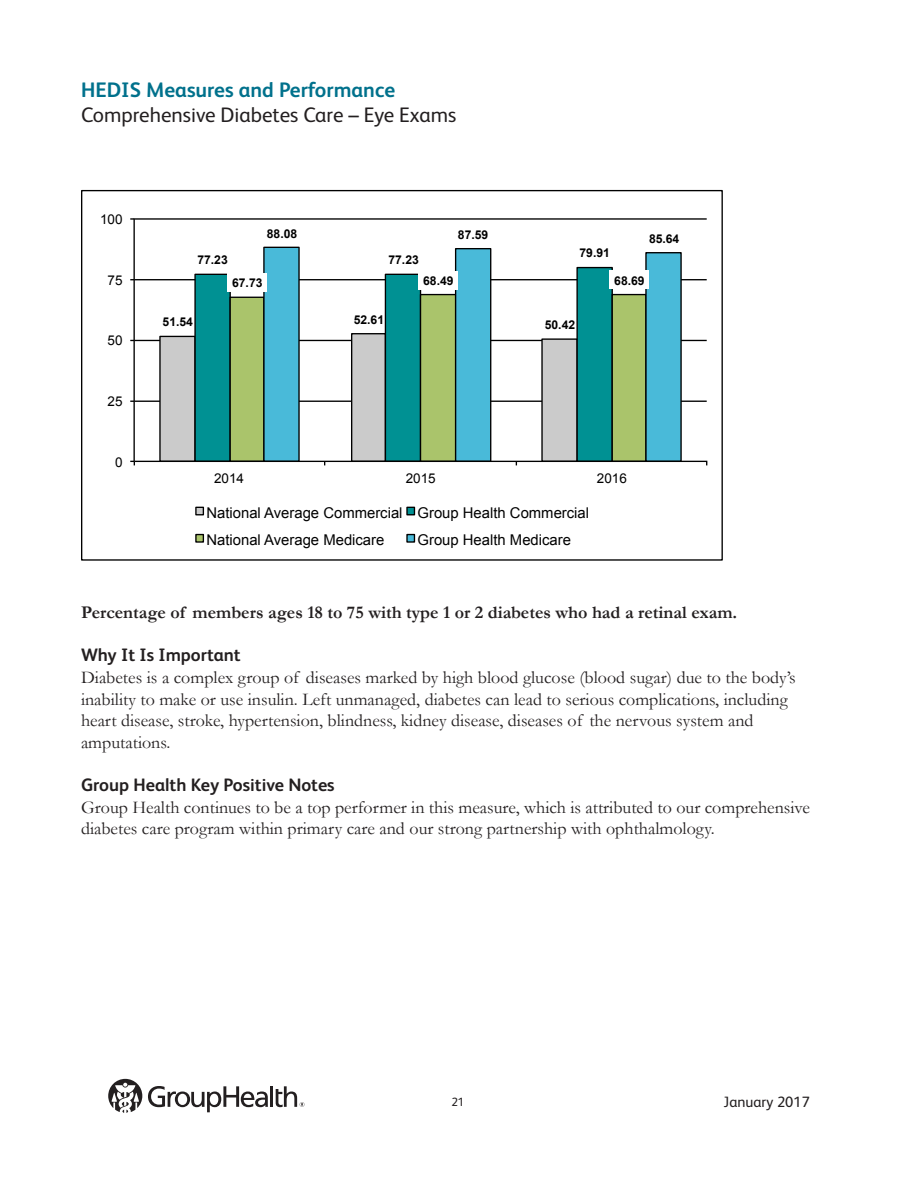
<style>
.page{position:relative;width:918px;height:1188px;background:#fff}
.page>*{position:absolute;margin:0;border:0;box-sizing:border-box;transform-origin:0 0}
.t1{font:21px "FS Albert";color:#231f20}
.t2{font:700 21px "FS Albert";color:#00718c}
.t3{font:18px/21.6px "Garamond";color:#231f20}
.t4{font:700 18px "Garamond";color:#231f20}
.t5{font:700 18px "FS Albert";color:#231f20}
.t6{font:15px "FS Albert";color:#231f20}
.t7{font:14.85px/27.2px "Arial";color:#000}
.t8{font:13.5px "Arial";color:#000}
.t9{font:700 12.15px "Arial";color:#000}
.t10{font:12px "FS Albert";color:#231f20}
</style>
<div class="page">
<hr style="left:134px;top:401px;width:573px;height:1px;background:#000">
<hr style="left:134px;top:340px;width:573px;height:1px;background:#000">
<hr style="left:134px;top:279px;width:573px;height:1px;background:#000">
<hr style="left:134px;top:218px;width:573px;height:2px;background:#000">
<svg style="left:159px;top:335px;width:35px;height:126px;background:#c0c0c0"></svg>
<svg style="left:194px;top:273px;width:37px;height:188px;background:#038a8c"></svg>
<svg style="left:229px;top:293px;width:34px;height:168px;background:#a0b968"></svg>
<svg style="left:263px;top:246px;width:419px;height:215px"></svg>
<hr style="left:133px;top:218px;width:2px;height:243px;background:#000">
<hr style="left:134px;top:461px;width:573px;height:1px;background:#000">
<div style="left:384px;top:250px;width:39px;height:18px;background:#fff"></div>
<div style="left:575px;top:243px;width:39px;height:19px;background:#fff"></div>
<div style="left:228px;top:273px;width:39px;height:18px;background:#fff"></div>
<div style="left:419px;top:271px;width:39px;height:19px;background:#fff"></div>
<div style="left:610px;top:270px;width:39px;height:19px;background:#fff"></div>
<div style="left:196px;top:507px;width:7px;height:8px;background:#cbcbcb"></div>
<div style="left:195px;top:507px;width:9px;height:8px;border:1px solid #000"></div>
<div style="left:407px;top:507px;width:7px;height:8px;background:#009193"></div>
<div style="left:406px;top:507px;width:9px;height:8px;border:1px solid #000"></div>
<div style="left:196px;top:535px;width:7px;height:7px;background:#aac46b"></div>
<div style="left:195px;top:534px;width:9px;height:9px;border:1px solid #000"></div>
<div style="left:407px;top:535px;width:7px;height:7px;background:#49bad9"></div>
<div style="left:406px;top:534px;width:9px;height:9px;border:1px solid #000"></div>
<svg style="left:108px;top:1079px;width:34px;height:34px"></svg>
<hr style="left:270px;top:1086px;width:3px;height:21px;background:#231f20">
<svg style="left:148px;top:1086px;width:120px;height:26px"></svg>
<svg style="left:276px;top:1086px;width:28px;height:21px"></svg>
<p class="t2" style="left:81px;top:76px;width:316px">HEDIS Measures and Performance</p>
<p class="t1" style="left:81px;top:101px;width:377px">Comprehensive Diabetes Care – Eye Exams</p>
<p class="t8" style="left:100px;top:210px;width:24px">100</p>
<p class="t8" style="left:108px;top:271px;width:17px">75</p>
<p class="t8" style="left:108px;top:332px;width:17px">50</p>
<p class="t8" style="left:108px;top:392px;width:17px">25</p>
<p class="t8" style="left:115px;top:453px;width:9px">0</p>
<p class="t9" style="left:267px;top:225px;width:32px">88.08</p>
<p class="t9" style="left:458px;top:226px;width:32px">87.59</p>
<p class="t9" style="left:197px;top:252px;width:32px">77.23</p>
<p class="t9" style="left:388px;top:252px;width:32px">77.23</p>
<p class="t9" style="left:580px;top:245px;width:32px">79.91</p>
<p class="t9" style="left:649px;top:231px;width:32px">85.64</p>
<p class="t9" style="left:232px;top:275px;width:32px">67.73</p>
<p class="t9" style="left:423px;top:273px;width:32px">68.49</p>
<p class="t9" style="left:614px;top:272px;width:32px">68.69</p>
<p class="t9" style="left:163px;top:314px;width:32px">51.54</p>
<p class="t9" style="left:354px;top:311px;width:32px">52.61</p>
<p class="t9" style="left:545px;top:317px;width:32px">50.42</p>
<p class="t8" style="left:214px;top:469px;width:32px">2014</p>
<p class="t8" style="left:406px;top:469px;width:32px">2015</p>
<p class="t8" style="left:597px;top:469px;width:32px">2016</p>
<p class="t7" style="left:206px;top:499px;width:384px">National Average Commercial Group Health Commercial<br>National Average Medicare</p>
<p class="t7" style="left:418px;top:526px;width:155px">Group Health Medicare</p>
<p class="t4" style="left:81px;top:602px;width:658px">Percentage of members ages 18 to 75 with type 1 or 2 diabetes who had a retinal exam.</p>
<p class="t5" style="left:81px;top:643px;width:161px">Why It Is Important</p>
<p class="t3" style="left:81px;top:666px;width:716px">Diabetes is a complex group of diseases marked by high blood glucose (blood sugar) due to the body’s inability to make or use insulin. Left unmanaged, diabetes can lead to serious complications, including heart disease, stroke, hypertension, blindness, kidney disease, diseases of the nervous system and amputations.</p>
<p class="t5" style="left:81px;top:773px;width:255px">Group Health Key Positive Notes</p>
<p class="t3" style="left:81px;top:796px;width:730px">Group Health continues to be a top performer in this measure, which is attributed to our comprehensive diabetes care program within primary care and our strong partnership with ophthalmology.</p>
<p class="t10" style="left:451px;top:1094px;width:15px">21</p>
<p class="t6" style="left:724px;top:1092px;width:88px">January 2017</p>
</div>
